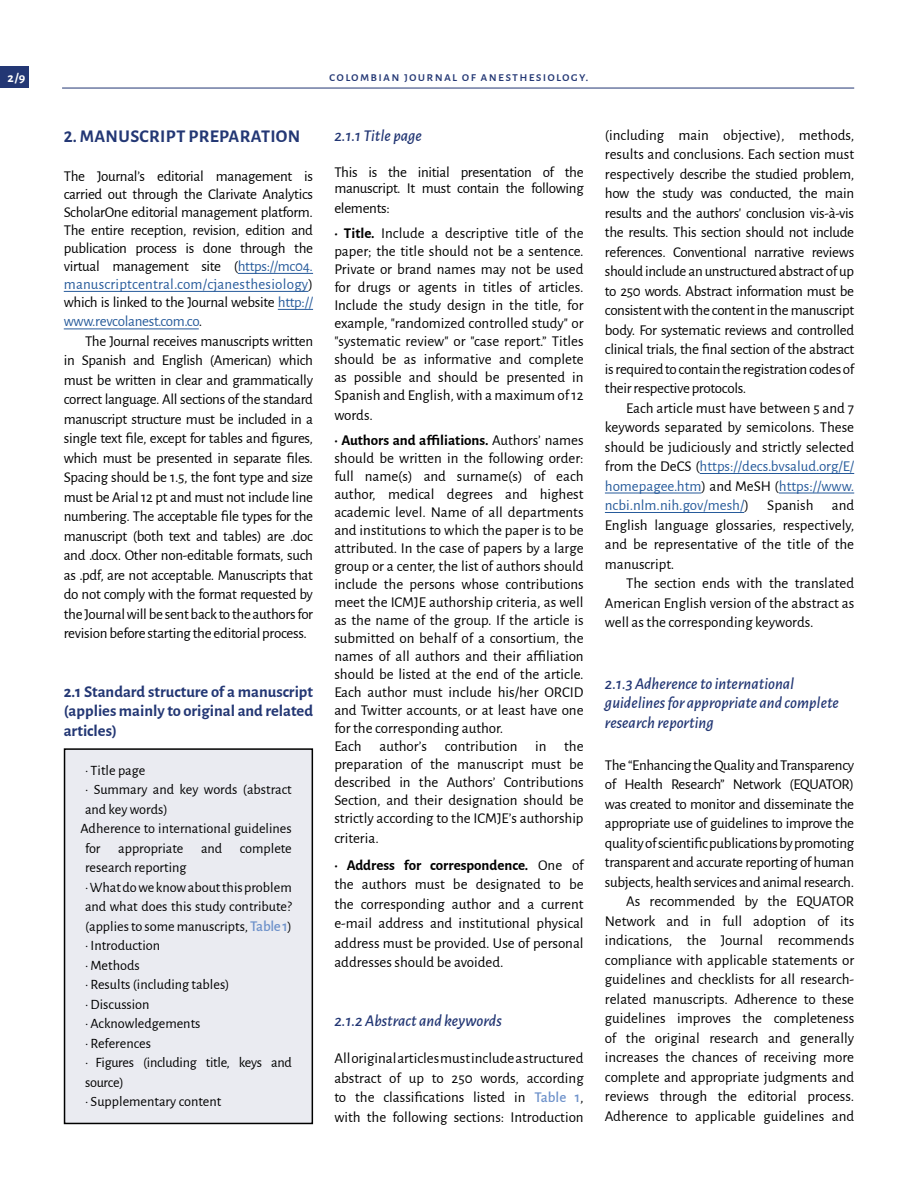
<style>
.page{position:relative;width:918px;height:1188px;background:#fff}
.page>*{position:absolute;margin:0;border:0;box-sizing:border-box;transform-origin:0 0}
.t1{font:700 18px "Alegreya Sans";letter-spacing:.02em;color:#233774}
.t2{font:italic 500 16.5px/19.5px "Alegreya Sans";color:#233774}
.t3{font:700 16.5px/19.5px "Alegreya Sans";color:#233774;text-align:justify}
.t4{font:15px/19.5px "Alegreya Sans";letter-spacing:-.01em;color:#000;text-align:justify}
.t5{font:700 15px/25.5px "Alegreya Sans";color:#000}
.t6{font:15px "Alegreya Sans";letter-spacing:-.02em;color:#275b9b}
.t7{font:14.25px "Alegreya Sans";color:#000}
.t8{font:14.25px "Alegreya Sans";letter-spacing:-.02em;color:#000}
.t9{font:500 13.5px "Alegreya Sans";letter-spacing:.09em;color:#233774}
.t10{font:700 13.5px "Alegreya Sans";color:#fff}
.s1{color:#275b9b}
.s2{color:#000}
.s3{font-weight:500;font-size:15px;color:#6d91ca}
.s4{font-weight:700}
.s5{font-weight:400}
.s6{font-weight:500;color:#6d91ca}
</style>
<div class="page">
<div style="left:0;top:67px;width:29px;height:21px;background:#233774"></div>
<hr style="left:62px;top:88px;width:792px;height:1px;background:#233774">
<div style="left:65px;top:749px;width:247px;height:374px;background:#eaebf1"></div>
<div style="left:64px;top:748px;width:249px;height:376px;border:2px solid #000"></div>
<hr style="left:238px;top:273px;width:75px;height:1px;background:#275b9b">
<hr style="left:64px;top:291px;width:244px;height:1px;background:#275b9b">
<hr style="left:278px;top:309px;width:35px;height:1px;background:#275b9b">
<hr style="left:64px;top:329px;width:135px;height:1px;background:#275b9b">
<hr style="left:700px;top:473px;width:154px;height:1px;background:#275b9b">
<hr style="left:605px;top:493px;width:96px;height:1px;background:#275b9b">
<hr style="left:779px;top:493px;width:75px;height:1px;background:#275b9b">
<hr style="left:605px;top:512px;width:139px;height:1px;background:#275b9b">
<p class="t10" style="left:7px;top:68px;width:19px">2/9</p>
<p class="t9" style="left:329px;top:67px;width:261px">colombian journal of anesthesiology.</p>
<p class="t1" style="left:64px;top:123px;width:238px">2. MANUSCRIPT PREPARATION</p>
<p class="t4" style="left:64px;top:166px;width:251px;line-height:18px">The Journal’s editorial management is carried out through the Clarivate Analytics ScholarOne editorial management platform.<br>The entire reception, revision, edition and publication process is done through the virtual management site (<span class="s1">https://mc04. manuscriptcentral.com/cjanesthesiology</span>) which is linked to the Journal website <span class="s1">http://</span></p>
<p class="t6" style="left:64px;top:311px;width:140px">www.revcolanest.com.co<span class="s2">.</span></p>
<p class="t4" style="left:85px;top:331px;width:230px">The Journal receives manuscripts written</p>
<p class="t4" style="left:64px;top:350px;width:251px">in Spanish and English (American) which</p>
<p class="t4" style="left:64px;top:370px;width:251px">must be written in clear and grammatically</p>
<p class="t4" style="left:64px;top:389px;width:251px">correct language. All sections of the standard</p>
<p class="t4" style="left:64px;top:409px;width:251px">manuscript structure must be included in a</p>
<p class="t4" style="left:64px;top:428px;width:251px">single text file, except for tables and figures,</p>
<p class="t4" style="left:64px;top:448px;width:251px">which must be presented in separate files.</p>
<p class="t4" style="left:64px;top:467px;width:251px">Spacing should be 1.5, the font type and size</p>
<p class="t4" style="left:64px;top:487px;width:251px">must be Arial 12 pt and must not include line</p>
<p class="t4" style="left:64px;top:506px;width:251px">numbering. The acceptable file types for the</p>
<p class="t4" style="left:64px;top:526px;width:251px">manuscript (both text and tables) are .doc</p>
<p class="t4" style="left:64px;top:545px;width:251px">and .docx. Other non-editable formats, such</p>
<p class="t4" style="left:64px;top:565px;width:251px">as .pdf, are not acceptable. Manuscripts that</p>
<p class="t4" style="left:64px;top:584px;width:251px">do not comply with the format requested by</p>
<p class="t4" style="left:64px;top:604px;width:251px">the Journal will be sent back to the authors for</p>
<p class="t4" style="left:64px;top:623px;width:245px">revision before starting the editorial process.</p>
<p class="t3" style="left:64px;top:681px;width:251px">2.1 Standard structure of a manuscript (applies mainly to original and related articles)</p>
<p class="t7" style="left:85px;top:761px;width:62px">· Title page</p>
<p class="t7" style="left:85px;top:780px;width:208px">· Summary and key words (abstract</p>
<p class="t7" style="left:85px;top:800px;width:84px">and key words)</p>
<p class="t7" style="left:81px;top:819px;width:213px">· Adherence to international guidelines</p>
<p class="t7" style="left:85px;top:839px;width:208px">for appropriate and complete</p>
<p class="t7" style="left:85px;top:858px;width:103px">research reporting</p>
<p class="t7" style="left:85px;top:878px;width:208px">· What do we know about this problem</p>
<p class="t7" style="left:85px;top:897px;width:208px">and what does this study contribute?</p>
<p class="t7" style="left:85px;top:916px;width:208px">(applies to some manuscripts, <span class="s3">Table 1</span>)</p>
<p class="t7" style="left:85px;top:936px;width:77px">· Introduction</p>
<p class="t7" style="left:85px;top:956px;width:56px">· Methods</p>
<p class="t7" style="left:85px;top:975px;width:146px">· Results (including tables)</p>
<p class="t7" style="left:85px;top:995px;width:66px">· Discussion</p>
<p class="t7" style="left:85px;top:1014px;width:117px">· Acknowledgements</p>
<p class="t7" style="left:85px;top:1034px;width:68px">· References</p>
<p class="t8" style="left:85px;top:1053px;width:208px">· Figures (including title, keys and</p>
<p class="t7" style="left:85px;top:1072px;width:40px">source)</p>
<p class="t7" style="left:85px;top:1092px;width:138px">· Supplementary content</p>
<p class="t2" style="left:334px;top:125px;width:89px">2.1.1 Title page</p>
<p class="t4" style="left:334px;top:163px;width:251px;line-height:16.5px">This is the initial presentation of the manuscript. It must contain the following</p>
<p class="t4" style="left:334px;top:194px;width:251px;line-height:25.5px">elements:<br><span class="s4">· Title.</span> Include a descriptive title of the</p>
<p class="t4" style="left:334px;top:242px;width:251px;line-height:18px">paper; the title should not be a sentence.<br>Private or brand names may not be used for drugs or agents in titles of articles.<br>Include the study design in the title, for example, "randomized controlled study" or "systematic review" or "case report.” Titles should be as informative and complete as possible and should be presented in Spanish and English, with a maximum of 12</p>
<p class="t5" style="left:334px;top:401px;width:251px"><span class="s5">words.<br></span>· Authors and affiliations. <span class="s5">Authors’ names</span></p>
<p class="t4" style="left:334px;top:449px;width:251px;line-height:18px;text-align:left">should be written in the following order: full name(s) and surname(s) of each author, medical degrees and highest academic level. Name of all departments and institutions to which the paper is to be attributed. In the case of papers by a large group or a center, the list of authors should include the persons whose contributions meet the ICMJE authorship criteria, as well as the name of the group. If the article is submitted on behalf of a consortium, the names of all authors and their affiliation should be listed at the end of the article.<br>Each author must include his/her ORCID and Twitter accounts, or at least have one for the corresponding author.<br>Each author’s contribution in the preparation of the manuscript must be described in the Authors’ Contributions Section, and their designation should be strictly according to the ICMJE’s authorship</p>
<p class="t5" style="left:334px;top:823px;width:251px;line-height:27px"><span class="s5">criteria.<br></span>· Address for correspondence. <span class="s5">One of</span></p>
<p class="t4" style="left:334px;top:874px;width:251px">the authors must be designated to be the corresponding author and a current e-mail address and institutional physical address must be provided. Use of personal addresses should be avoided.</p>
<p class="t2" style="left:334px;top:1010px;width:169px">2.1.2 Abstract and keywords</p>
<p class="t4" style="left:334px;top:1048px;width:251px">All original articles must include a structured abstract of up to 250 words, according to the classifications listed in <span class="s6">Table 1</span>, with the following sections: Introduction</p>
<p class="t4" style="left:605px;top:124px;width:251px">(including main objective), methods, results and conclusions. Each section must respectively describe the studied problem, how the study was conducted, the main results and the authors' conclusion vis-à-vis the results. This section should not include references. Conventional narrative reviews should include an unstructured abstract of up to 250 words. Abstract information must be consistent with the content in the manuscript body. For systematic reviews and controlled clinical trials, the final section of the abstract is required to contain the registration codes of their respective protocols.</p>
<p class="t4" style="left:605px;top:397px;width:251px;text-indent:21px">Each article must have between 5 and 7 keywords separated by semicolons. These should be judiciously and strictly selected from the DeCS (<span class="s1">https://decs.bvsalud.org/E/ homepagee.htm</span>) and MeSH (<span class="s1">https://www. ncbi.nlm.nih.gov/mesh/</span>) Spanish and English language glossaries, respectively, and be representative of the title of the manuscript.</p>
<p class="t4" style="left:605px;top:573px;width:251px;text-indent:21px">The section ends with the translated American English version of the abstract as well as the corresponding keywords.</p>
<p class="t2" style="left:605px;top:672px;width:236px">2.1.3 Adherence to international guidelines for appropriate and complete research reporting</p>
<p class="t4" style="left:605px;top:754px;width:251px;text-align:right">The “Enhancing the Quality and Transparency of Health Research” Network (EQUATOR) was created to monitor and disseminate the appropriate use of guidelines to improve the quality of scientific publications by promoting transparent and accurate reporting of human subjects, health services and animal research.<br>As recommended by the EQUATOR Network and in full adoption of its indications, the Journal recommends compliance with applicable statements or guidelines and checklists for all research&shy;related manuscripts. Adherence to these guidelines improves the completeness of the original research and generally increases the chances of receiving more complete and appropriate judgments and reviews through the editorial process.<br>Adherence to applicable guidelines and</p>
</div>
